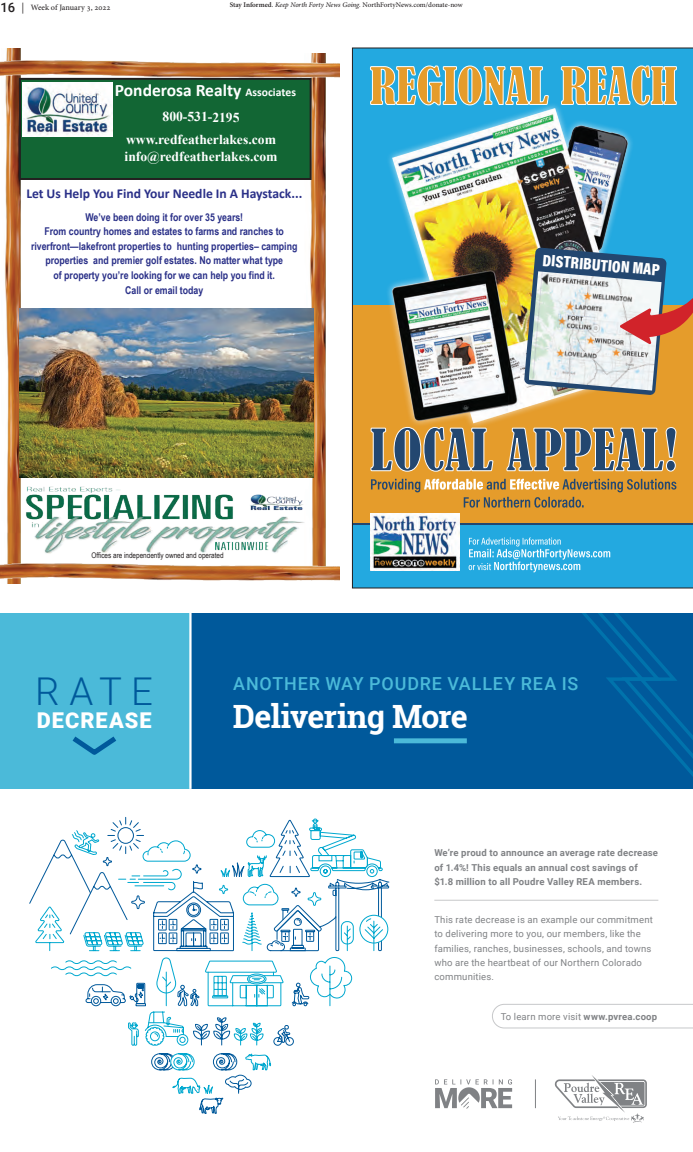
<style>
.page{position:relative;width:693px;height:1152px;background:#fff}
.page>*{position:absolute;margin:0;border:0;box-sizing:border-box;transform-origin:0 0}
.t1{font:300 38.3px "Roboto";color:#00599b}
.t2{font:700 32.1px "Roboto Slab";letter-spacing:-.025em;color:#fff}
.t3{font:900 21.8px "Roboto";letter-spacing:.045em;color:#fff}
.t4{font:500 17.9px "Roboto";letter-spacing:.045em;color:#4bbad9}
.t5{font:700 17.5px "Calibri";color:#fff}
.t6{font:16.6px "Acumin Variable Concept";color:#fff}
.t7{font:700 13.6px/22.7px "Times New Roman";color:#fff;text-align:center}
.t8{font:700 13.6px "Calibri";color:#2a3088}
.t9{font:700 10.7px/14.6px "Arial Narrow";color:#2a3088;text-align:center}
.t10{font:9.5px/14.3px "Roboto";letter-spacing:.02em;color:#808285}
.t11{font:700 9.5px/14.3px "Roboto";letter-spacing:.02em;color:#808285}
.t12{font:8px "Adobe Hebrew";letter-spacing:-.005em;color:#231f20}
.t13{font:7.8px "Arial Narrow";letter-spacing:-.005em;color:#231f20}
.t14{font:7px "Adobe Hebrew";letter-spacing:-.005em;color:#231f20}
.s1{font-family:"Roboto";font-weight:500;font-size:13px}
.s2{font-family:"Roboto";font-weight:300;font-size:13px}
.s3{font-weight:700}
.s4{font-style:italic}
.s5{font-size:11.7px}
</style>
<div class="page">
<img style="left:352px;top:48px;width:341px;height:540px">
<svg style="left:535px;top:1079px;width:1px;height:29px"></svg>
<svg style="left:435px;top:1079px;width:77px;height:30px"></svg>
<svg style="left:554px;top:1075px;width:93px;height:48px"></svg>
<div style="left:0;top:613px;width:190px;height:176px;background:#4bbad9"></div>
<div style="left:190px;top:613px;width:502px;height:176px;background:#00599b"></div>
<div style="left:394px;top:738px;width:73px;height:5px;background:#4bbad9"></div>
<hr style="left:189px;top:613px;width:3px;height:176px;background:#fff">
<svg style="left:72px;top:736px;width:44px;height:19px"></svg>
<svg style="left:29px;top:817px;width:361px;height:229px"></svg>
<svg style="left:151px;top:1053px;width:120px;height:61px"></svg>
<hr style="left:434px;top:900px;width:224px;height:1px;background:#c7c8ca">
<svg style="left:492px;top:1004px;width:200px;height:24px"></svg>
<svg style="left:582px;top:613px;width:111px;height:176px"></svg>
<img style="left:4px;top:48px;width:16px;height:513px">
<img style="left:309px;top:53px;width:16px;height:508px">
<img style="left:0;top:58px;width:340px;height:27px">
<img style="left:0;top:561px;width:339px;height:23px">
<div style="left:20px;top:79px;width:291px;height:100px;background:#126634"></div>
<div style="left:19px;top:78px;width:293px;height:102px;border:2px solid #231f20"></div>
<img style="left:23px;top:82px;width:90px;height:55px">
<img style="left:15px;top:479px;width:300px;height:78px">
<img style="left:19px;top:308px;width:294px;height:170px">
<p class="t12" style="left:0;top:3px;width:112px"><span class="s1">16</span> <span class="s2">|</span> Week of January 3, 2022</p>
<p class="t14" style="left:230px;top:0;width:235px"><span class="s3">Stay Informed</span>. <span class="s4">Keep North Forty News Going.</span> NorthFortyNews.com/donate-now</p>
<h3 class="t5" style="left:115px;top:77px;width:183px">Ponderosa Realty <span class="s5">Associates</span></h3>
<p class="t7" style="left:97px;top:88px;width:13px">1-</p>
<p class="t7" style="left:126px;top:105px;width:152px">800-531-2195 www.redfeatherlakes.com</p>
<p class="t7" style="left:125px;top:145px;width:155px">info@redfeatherlakes.com</p>
<p class="t8" style="left:26px;top:184px;width:278px">Let Us Help You Find Your Needle In A Haystack...</p>
<p class="t9" style="left:31px;top:209px;width:268px">We’ve been doing it for over 35 years!<br>From country homes and estates to farms and ranches to riverfront—lakefront properties to hunting properties– camping properties and premier golf estates. No matter what type<br>of property you’re looking for we can help you find it.<br>Call or email today</p>
<p class="t13" style="left:92px;top:550px;width:134px">Offices are independently owned and operated</p>
<h3 class="t6" style="left:544px;top:248px;width:119px;rotate:5deg">DISTRIBUTION MAP</h3>
<h1 class="t1" style="left:35px;top:664px;width:119px">RATE</h1>
<h3 class="t3" style="left:37px;top:705px;width:116px">DECREASE</h3>
<h3 class="t4" style="left:233px;top:671px;width:347px">ANOTHER WAY POUDRE VALLEY REA IS</h3>
<h2 class="t2" style="left:233px;top:694px;width:237px">Delivering More</h2>
<p class="t11" style="left:434px;top:845px;width:225px">We’re proud to announce an average rate decrease of 1.4%! This equals an annual cost savings of $1.8 million to all Poudre Valley REA members.</p>
<p class="t10" style="left:434px;top:912px;width:220px">This rate decrease is an example our commitment to delivering more to you, our members, like the families, ranches, businesses, schools, and towns who are the heartbeat of our Northern Colorado communities.</p>
<p class="t10" style="left:501px;top:1009px;width:158px">To learn more visit <span class="s3">www.pvrea.coop</span></p>
</div>
